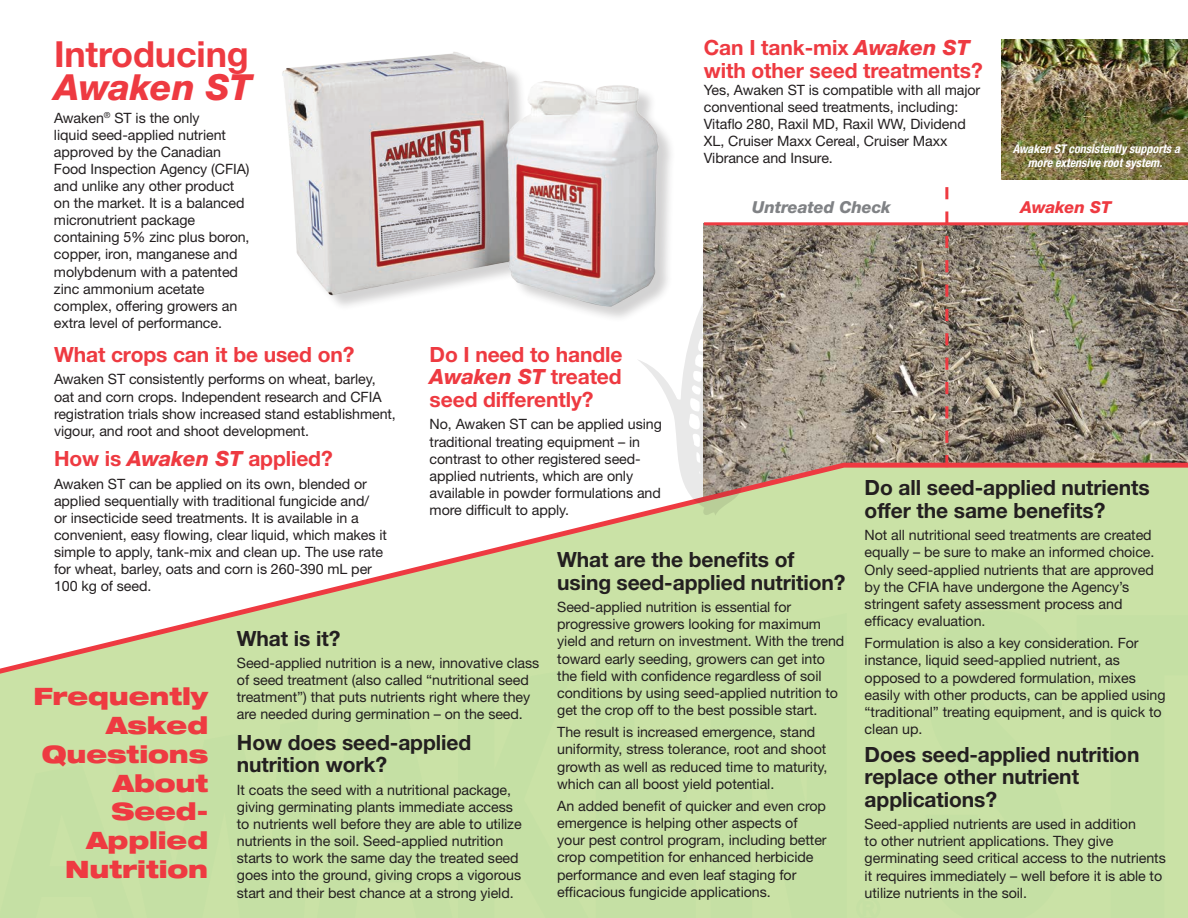
<style>
.page{position:relative;width:1188px;height:918px;background:#fff}
.page>*{position:absolute;margin:0;border:0;box-sizing:border-box;transform-origin:0 0}
.t1{font:700 36px "Helvetica Neue";letter-spacing:-.005em;color:#ee3a41}
.t2{font:italic 800 36px "Helvetica Neue";letter-spacing:-.005em;color:#ee3a41}
.t3{font:900 expanded 24px/28.8px "Helvetica Neue";letter-spacing:-.005em;color:#ee3a41;text-align:right}
.t4{font:700 21px/22.5px "Helvetica Neue";letter-spacing:-.005em;color:#231f20}
.t5{font:700 21px/22.5px "Helvetica Neue";letter-spacing:-.005em;color:#ee3a41}
.t6{font:italic 800 16.5px "Helvetica Neue";letter-spacing:-.005em;color:#808285}
.t7{font:italic 800 16.5px "Helvetica Neue";letter-spacing:-.005em;color:#ee3a41}
.t8{font:14.25px/17.1px "Helvetica Neue";letter-spacing:-.005em;color:#231f20}
.t9{font:italic 700 condensed 12px/13.5px "Helvetica Neue";color:#fff;text-align:center}
.s1{font-weight:800;font-style:italic}
</style>
<div class="page">
<img style="left:704px;top:225px;width:484px;height:235px">
<img style="left:282px;top:52px;width:389px;height:266px">
<svg style="left:101px;top:460px;width:1087px;height:458px"></svg>
<div style="left:710px;top:612px;width:138px;height:306px;background:#c5e0a4"></div>
<div style="left:0;top:644px;width:697px;height:274px;background:#cae2a6"></div>
<svg style="left:855px;top:895px;width:26px;height:23px"></svg>
<div style="left:925px;top:610px;width:142px;height:308px;background:#c5e0a4"></div>
<div style="left:1076px;top:614px;width:112px;height:304px;background:#c5e0a4"></div>
<img style="left:1002px;top:39px;width:186px;height:140px">
<hr style="left:704px;top:222px;width:484px;height:3px;background:#ee3a41">
<svg style="left:945px;top:187px;width:3px;height:280px"></svg>
<svg style="left:637px;top:258px;width:157px;height:258px"></svg>
<h1 class="t1" style="left:54px;top:32px;width:196px">Introducing</h1>
<h1 class="t2" style="left:54px;top:66px;width:200px">Awaken ST</h1>
<p class="t8" style="left:54px;top:109px;width:197px">Awaken<sup>®</sup> ST is the only<br>liquid seed-applied nutrient approved by the Canadian<br>Food Inspection Agency (CFIA) and unlike any other product on the market. It is a balanced micronutrient package containing 5% zinc plus boron, copper, iron, manganese and molybdenum with a patented zinc ammonium acetate complex, offering growers an extra level of performance.</p>
<h3 class="t5" style="left:704px;top:36px;width:280px">Can I tank-mix <span class="s1">Awaken ST </span>with other seed treatments?</h3>
<p class="t8" style="left:704px;top:81px;width:278px">Yes, Awaken ST is compatible with all major conventional seed treatments, including:<br>Vitaflo 280, Raxil MD, Raxil WW, Dividend XL, Cruiser Maxx Cereal, Cruiser Maxx Vibrance and Insure.</p>
<p class="t9" style="left:1013px;top:142px;width:169px">Awaken ST consistently supports a more extensive root system.</p>
<p class="t6" style="left:752px;top:197px;width:140px">Untreated Check</p>
<p class="t7" style="left:1021px;top:197px;width:92px">Awaken ST</p>
<h3 class="t5" style="left:54px;top:343px;width:302px">What crops can it be used on?</h3>
<p class="t8" style="left:54px;top:371px;width:343px">Awaken ST consistently performs on wheat, barley, oat and corn crops. Independent research and CFIA registration trials show increased stand establishment, vigour, and root and shoot development.</p>
<h3 class="t5" style="left:54px;top:447px;width:280px">How is <span class="s1">Awaken ST</span> applied?</h3>
<p class="t8" style="left:54px;top:475px;width:335px">Awaken ST can be applied on its own, blended or applied sequentially with traditional fungicide and/<br>or insecticide seed treatments. It is available in a convenient, easy flowing, clear liquid, which makes it simple to apply, tank-mix and clean up. The use rate for wheat, barley, oats and corn is 260-390 mL per 100 kg of seed.</p>
<h3 class="t5" style="left:430px;top:343px;width:194px;text-align:justify">Do I need to handle <span class="s1">Awaken ST</span> treated seed differently?</h3>
<p class="t8" style="left:430px;top:416px;width:234px">No, Awaken ST can be applied using traditional treating equipment – in contrast to other registered seed&shy;applied nutrients, which are only available in powder formulations and more difficult to apply.</p>
<h3 class="t4" style="left:557px;top:548px;width:290px">What are the benefits of using seed-applied nutrition?</h3>
<p class="t8" style="left:557px;top:598px;width:289px">Seed-applied nutrition is essential for progressive growers looking for maximum yield and return on investment. With the trend toward early seeding, growers can get into the field with confidence regardless of soil conditions by using seed-applied nutrition to get the crop off to the best possible start.</p>
<p class="t8" style="left:557px;top:724px;width:272px">The result is increased emergence, stand uniformity, stress tolerance, root and shoot growth as well as reduced time to maturity, which can all boost yield potential.</p>
<p class="t8" style="left:557px;top:797px;width:271px">An added benefit of quicker and even crop emergence is helping other aspects of your pest control program, including better crop competition for enhanced herbicide performance and even leaf staging for efficacious fungicide applications.</p>
<h3 class="t4" style="left:237px;top:626px;width:105px">What is it?</h3>
<p class="t8" style="left:237px;top:654px;width:304px">Seed-applied nutrition is a new, innovative class of seed treatment (also called “nutritional seed treatment”) that puts nutrients right where they are needed during germination – on the seed.</p>
<h3 class="t4" style="left:237px;top:731px;width:236px">How does seed-applied nutrition work?</h3>
<p class="t8" style="left:237px;top:781px;width:286px">It coats the seed with a nutritional package, giving germinating plants immediate access to nutrients well before they are able to utilize nutrients in the soil. Seed-applied nutrition starts to work the same day the treated seed goes into the ground, giving crops a vigorous start and their best chance at a strong yield.</p>
<h2 class="t3" style="left:33px;top:681px;width:176px">Frequently<br>Asked<br>Questions<br>About<br>Seed-<br>Applied<br>Nutrition</h2>
<h3 class="t4" style="left:865px;top:476px;width:287px">Do all seed-applied nutrients offer the same benefits?</h3>
<p class="t8" style="left:865px;top:527px;width:291px">Not all nutritional seed treatments are created equally – be sure to make an informed choice.<br>Only seed-applied nutrients that are approved by the CFIA have undergone the Agency’s stringent safety assessment process and efficacy evaluation.</p>
<p class="t8" style="left:865px;top:635px;width:302px">Formulation is also a key consideration. For instance, liquid seed-applied nutrient, as opposed to a powdered formulation, mixes easily with other products, can be applied using “traditional” treating equipment, and is quick to clean up.</p>
<h3 class="t4" style="left:865px;top:743px;width:276px">Does seed-applied nutrition replace other nutrient applications?</h3>
<p class="t8" style="left:865px;top:815px;width:303px">Seed-applied nutrients are used in addition<br>to other nutrient applications. They give germinating seed critical access to the nutrients it requires immediately – well before it is able to utilize nutrients in the soil.</p>
</div>
